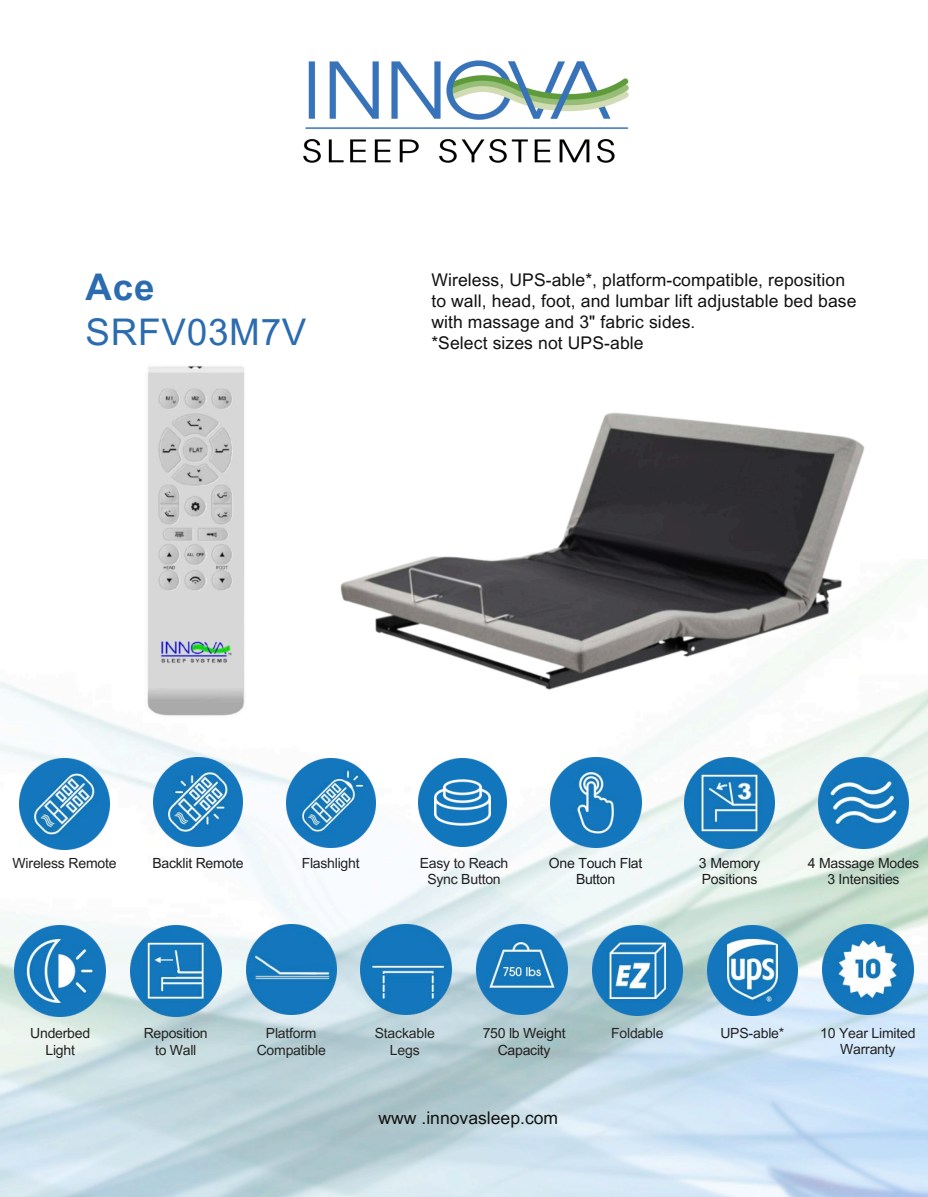
<style>
.page{position:relative;width:928px;height:1197px;background:#fff}
.page>*{position:absolute;margin:0;border:0;box-sizing:border-box;transform-origin:0 0}
.t1{font:36.75px/44.6px "Arial MT Pro";letter-spacing:.02em;color:#2b6baf}
.t2{font:17.5px/21px "Arial MT Pro";letter-spacing:.005em;color:#111}
.t3{font:14px/16.3px "Arial MT Pro";letter-spacing:-.015em;color:#1e1f1f;text-align:center}
.t4{font:14px/16.3px "Arial MT Pro";letter-spacing:-.015em;color:#242524;text-align:center}
.t5{font:14px/16.3px "Arial MT Pro";letter-spacing:-.015em;color:#212122;text-align:center}
.t6{font:14px/16.3px "Arial MT Pro";letter-spacing:-.015em;color:#21221f;text-align:center}
.t7{font:14px/16.3px "Arial MT Pro";letter-spacing:-.015em;color:#212121;text-align:center}
.t8{font:14px/16.3px "Arial MT Pro";letter-spacing:-.015em;color:#1f1f1f;text-align:center}
.t9{font:14px/16.3px "Arial MT Pro";letter-spacing:-.015em;color:#1a1c1d;text-align:center}
.t10{font:14px/16.3px "Arial MT Pro";letter-spacing:-.01em;color:#1c1d1e}
.t11{font:14px "Arial MT Pro";letter-spacing:-.015em;color:#1b1c1c}
.t12{font:14px "Arial MT Pro";letter-spacing:-.015em;color:#232424}
.t13{font:14px "Arial MT Pro";letter-spacing:-.015em;color:#262626}
.s1{font-weight:700}
</style>
<div class="page">
<img style="left:0;top:559px;width:927px;height:638px">
<img style="left:319px;top:412px;width:569px;height:416px">
<img style="left:143px;top:365px;width:104px;height:358px">
<img style="left:707px;top:925px;width:90px;height:91px">
<img style="left:822px;top:924px;width:91px;height:91px">
<img style="left:15px;top:926px;width:90px;height:90px">
<img style="left:130px;top:926px;width:91px;height:90px">
<img style="left:246px;top:924px;width:90px;height:91px">
<img style="left:361px;top:924px;width:90px;height:91px">
<img style="left:476px;top:924px;width:91px;height:91px">
<img style="left:592px;top:925px;width:90px;height:91px">
<img style="left:153px;top:757px;width:89px;height:90px">
<img style="left:286px;top:758px;width:89px;height:89px">
<img style="left:19px;top:759px;width:91px;height:90px">
<img style="left:550px;top:757px;width:91px;height:91px">
<img style="left:684px;top:758px;width:90px;height:91px">
<img style="left:818px;top:758px;width:90px;height:91px">
<img style="left:418px;top:759px;width:88px;height:87px">
<img style="left:303px;top:60px;width:326px;height:103px">
<p class="t1" style="left:85px;top:270px;width:222px"><span class="s1">Ace<br></span>SRFV03M7V</p>
<p class="t2" style="left:431px;top:272px;width:426px">Wireless, UPS-able*, platform-compatible, reposition to wall, head, foot, and lumbar lift adjustable bed base with massage and 3" fabric sides.<br>*Select sizes not UPS-able</p>
<p class="t3" style="left:13px;top:857px;width:106px">Wireless Remote</p>
<p class="t11" style="left:152px;top:858px;width:93px">Backlit Remote</p>
<p class="t5" style="left:301px;top:857px;width:59px">Flashlight</p>
<p class="t5" style="left:420px;top:857px;width:90px">Easy to Reach<br>Sync Button</p>
<p class="t9" style="left:549px;top:857px;width:95px">One Touch Flat<br>Button</p>
<p class="t10" style="left:698px;top:857px;width:63px">3 Memory<br>Positions</p>
<h2 class="t3" style="left:807px;top:857px;width:113px">4 Massage Modes<br>3 Intensities</h2>
<p class="t6" style="left:30px;top:1027px;width:61px">Underbed</p>
<p class="t6" style="left:45px;top:1043px;width:31px">Light</p>
<p class="t6" style="left:144px;top:1027px;width:65px">Reposition to Wall</p>
<p class="t4" style="left:257px;top:1027px;width:71px">Platform<br>Compatible</p>
<p class="t4" style="left:375px;top:1027px;width:62px">Stackable<br>Legs</p>
<p class="t8" style="left:482px;top:1027px;width:84px">750 lb Weight<br>Capacity</p>
<p class="t2" style="left:378px;top:1109px;width:181px">www .innovasleep.com</p>
<p class="t13" style="left:611px;top:1028px;width:54px">Foldable</p>
<p class="t12" style="left:720px;top:1027px;width:65px">UPS-able*</p>
<p class="t7" style="left:820px;top:1026px;width:97px">10 Year Limited<br>Warranty</p>
</div>
